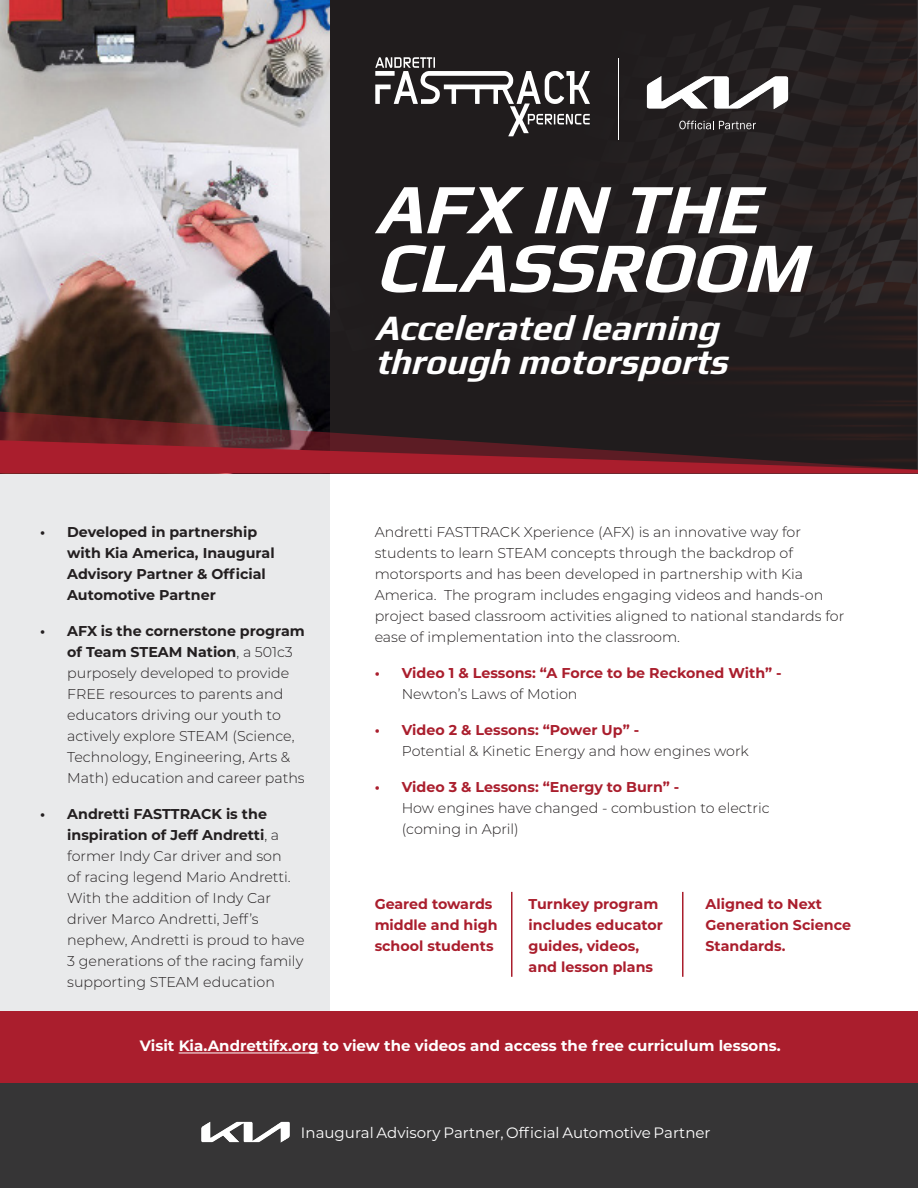
<style>
.page{position:relative;width:918px;height:1188px;background:#fff}
.page>*{position:absolute;margin:0;border:0;box-sizing:border-box;transform-origin:0 0}
.t1{font:italic 700 70.95px/58.7px "Play";color:#fff}
.t2{font:italic 700 35.4px/33.9px "Play";color:#fff}
.Body-Copy{font:700 15px "Montserrat";color:#fff}
.t3{font:15px "Montserrat";color:#fff}
.Body-Copy-2{font:300 14.25px/21px "Montserrat";color:#231f20}
.Body-Copy-3{font:700 14.25px/21px "Montserrat";color:#aa1e2d}
.t4{font:700 14.25px/21px "Montserrat";color:#231f20}
.s1{font-weight:700}
</style>
<div class="page">
<div style="left:0;top:461px;width:329px;height:622px;background:#e9eaeb"></div>
<div style="left:0;top:0;width:918px;height:473px;background:#231f20"></div>
<div style="left:1px;top:1012px;width:917px;height:176px;background:#363536"></div>
<div style="left:0;top:1012px;width:918px;height:71px;background:#aa1e2d"></div>
<hr style="left:511px;top:892px;width:2px;height:85px;background:#aa1e2d">
<hr style="left:682px;top:892px;width:2px;height:85px;background:#aa1e2d">
<hr style="left:179px;top:1053px;width:140px;height:1px;background:#fff">
<img style="left:0;top:0;width:329px;height:412px">
<svg style="left:0;top:412px;width:918px;height:28px"></svg>
<svg style="left:0;top:440px;width:918px;height:33px"></svg>
<img style="left:201px;top:1121px;width:89px;height:22px">
<svg style="left:679px;top:123px;width:77px;height:6px"></svg>
<hr style="left:618px;top:58px;width:1px;height:81px;background:#fff">
<svg style="left:375px;top:57px;width:215px;height:79px"></svg>
<img style="left:646px;top:61px;width:156px;height:62px">
<p class="t4" style="left:67px;top:520px;width:209px;text-indent:-27px">• Developed in partnership with Kia America, Inaugural<br>Advisory Partner &amp; Official<br>Automotive Partner</p>
<p class="Body-Copy-2" style="left:67px;top:620px;width:239px;text-indent:-27px"><span class="s1">• AFX is the cornerstone program of Team STEAM Nation</span>, a 501c3 purposely developed to provide<br>FREE resources to parents and educators driving our youth to actively explore STEAM (Science,<br>Technology, Engineering, Arts &amp;<br>Math) education and career paths</p>
<p class="Body-Copy-2" style="left:67px;top:803px;width:239px;text-indent:-27px"><span class="s1">• Andretti FASTTRACK is the inspiration of Jeff Andretti</span>, a former Indy Car driver and son<br>of racing legend Mario Andretti.<br>With the addition of Indy Car driver Marco Andretti, Jeff’s nephew, Andretti is proud to have<br>3 generations of the racing family supporting STEAM education</p>
<p class="t1" style="left:375px;top:175px;width:456px">AFX IN THE<br>CLASSROOM</p>
<p class="t2" style="left:375px;top:308px;width:366px">Acceleratedlearning throughmotorsports</p>
<p class="Body-Copy-2" style="left:375px;top:521px;width:471px">Andretti FASTTRACK Xperience (AFX) is an innovative way for students to learn STEAM concepts through the backdrop of motorsports and has been developed in partnership with Kia America. The program includes engaging videos and hands-on project based classroom activities aligned to national standards for ease of implementation into the classroom.</p>
<p class="Body-Copy-3" style="left:375px;top:661px;width:409px">• Video 1 &amp; Lessons: “A Force to be Reckoned With” -</p>
<p class="Body-Copy-2" style="left:402px;top:683px;width:177px">Newton’s Laws of Motion</p>
<p class="Body-Copy-3" style="left:375px;top:718px;width:266px">• Video 2 &amp; Lessons: “Power Up” -</p>
<p class="Body-Copy-2" style="left:402px;top:740px;width:349px">Potential &amp; Kinetic Energy and how engines work</p>
<p class="Body-Copy-3" style="left:375px;top:775px;width:306px">• Video 3 &amp; Lessons: “Energy to Burn” -</p>
<p class="Body-Copy-2" style="left:402px;top:797px;width:370px">How engines have changed - combustion to electric (coming in April)</p>
<p class="Body-Copy-3" style="left:375px;top:892px;width:124px">Geared towards middle and high school students</p>
<p class="Body-Copy-3" style="left:529px;top:892px;width:136px">Turnkey program includes educator guides, videos, and lesson plans</p>
<p class="Body-Copy-3" style="left:706px;top:892px;width:147px">Aligned to Next<br>Generation Science<br>Standards.</p>
<p class="Body-Copy" style="left:140px;top:1035px;width:642px">Visit Kia.Andrettifx.org to view the videos and access the free curriculum lessons.</p>
<p class="t3" style="left:301px;top:1122px;width:411px">Inaugural Advisory Partner, Official Automotive Partner</p>
</div>
